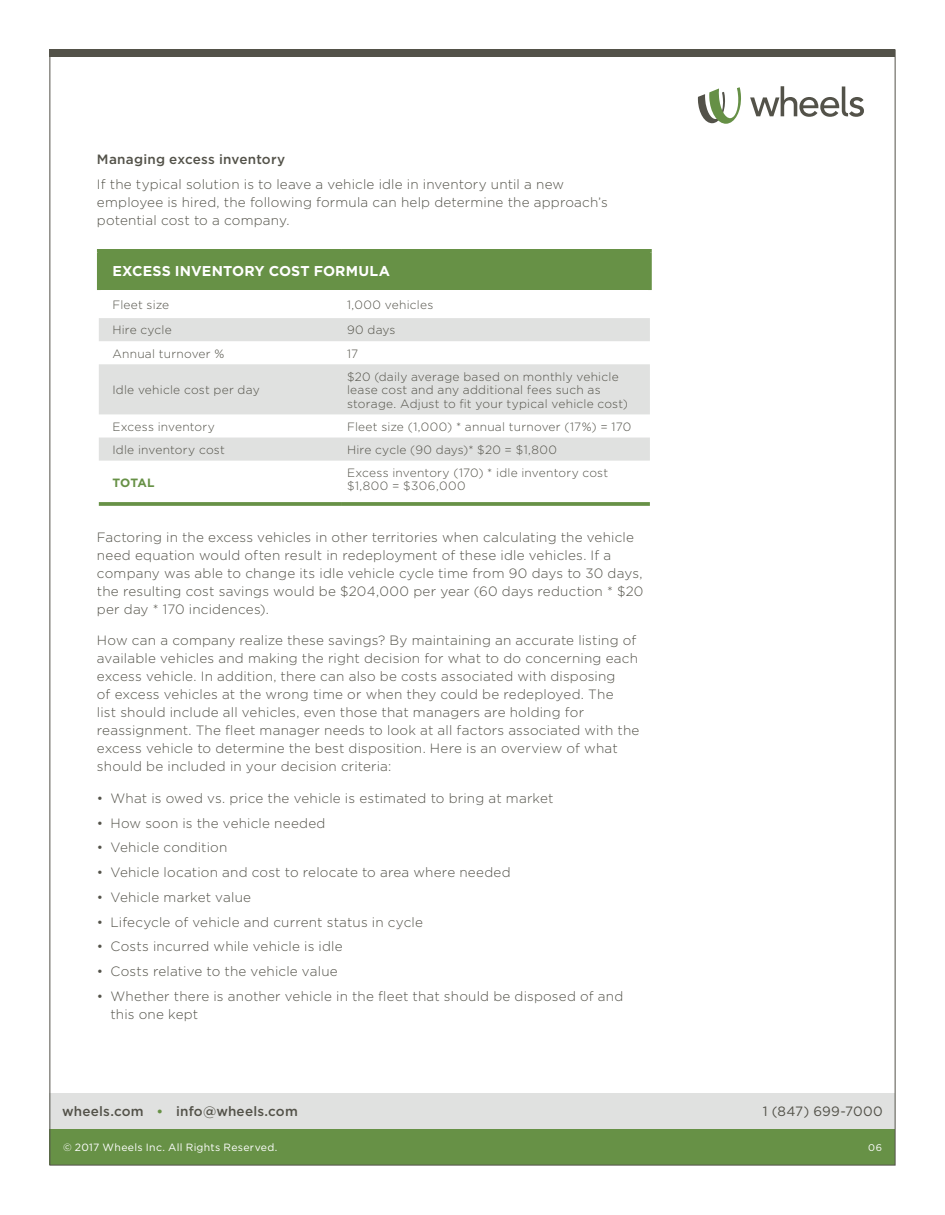
<style>
.page{position:relative;width:945px;height:1215px;background:#fff}
.page>*{position:absolute;margin:0;border:0;box-sizing:border-box;transform-origin:0 0}
.t1{font:700 14.25px "Gotham";letter-spacing:.005em;color:#fff}
.Body__No_Baseline{font:300 13.5px/18px "Gotham";letter-spacing:.015em;color:#535249}
.subhead_medium{font:500 13.5px "Gotham";letter-spacing:.015em;color:#535249}
.t2{font:13.5px "Gotham";letter-spacing:.025em;color:#535249}
.Table_Regular{font:300 12px/13.5px "Gotham";letter-spacing:.02em;color:#535249}
.Table_Bold{font:300 12px "Gotham";letter-spacing:.02em;color:#535249}
.Table_Regular-2{font:700 12px "Gotham";letter-spacing:.005em;color:#679146}
.t3{font:10.5px "Gotham";letter-spacing:.025em;color:#fff}
.t4{font:9.75px "Gotham";color:#fff}
</style>
<div class="page">
<div style="left:50px;top:1130px;width:846px;height:36px;background:#679146"></div>
<div style="left:50px;top:1094px;width:846px;height:36px;background:#e0e1e0"></div>
<div style="left:50px;top:50px;width:846px;height:7px;background:#535249"></div>
<svg style="left:750px;top:86px;width:114px;height:31px"></svg>
<svg style="left:698px;top:87px;width:43px;height:37px"></svg>
<div style="left:99px;top:251px;width:551px;height:39px;background:#679146"></div>
<svg style="left:99px;top:318px;width:551px;height:143px;fill:#e0e1e0"></svg>
<svg style="left:650px;top:253px;width:2px;height:37px"></svg>
<hr style="left:97px;top:249px;width:244px;height:4px;background:#679146">
<hr style="left:97px;top:253px;width:4px;height:37px;background:#679146">
<hr style="left:341px;top:249px;width:311px;height:4px;background:#679146">
<svg style="left:99px;top:502px;width:242px;height:4px"></svg>
<svg style="left:341px;top:502px;width:309px;height:4px"></svg>
<p class="subhead_medium" style="left:97px;top:150px;width:190px">Managing excess inventory</p>
<p class="Body__No_Baseline" style="left:97px;top:174px;width:512px">If the typical solution is to leave a vehicle idle in inventory until a new employee is hired, the following formula can help determine the approach’s potential cost to a company.</p>
<p class="t1" style="left:112px;top:261px;width:279px">EXCESS INVENTORY COST FORMULA</p>
<p class="Table_Bold" style="left:112px;top:297px;width:58px">Fleet size</p>
<p class="Table_Bold" style="left:347px;top:297px;width:88px">1,000 vehicles</p>
<p class="Table_Regular" style="left:112px;top:323px;width:61px">Hire cycle</p>
<p class="Table_Regular" style="left:347px;top:323px;width:50px">90 days</p>
<p class="Table_Regular" style="left:112px;top:346px;width:114px">Annual turnover %</p>
<p class="Table_Regular" style="left:347px;top:346px;width:13px">17</p>
<p class="Table_Regular" style="left:112px;top:383px;width:149px">Idle vehicle cost per day</p>
<p class="Table_Regular" style="left:347px;top:369px;width:283px">$20 (daily average based on monthly vehicle lease cost and any additional fees such as storage. Adjust to fit your typical vehicle cost)</p>
<p class="Table_Regular" style="left:112px;top:419px;width:104px">Excess inventory</p>
<p class="Table_Regular" style="left:347px;top:419px;width:286px">Fleet size (1,000) * annual turnover (17%) = 170</p>
<p class="Table_Regular" style="left:112px;top:443px;width:114px">Idle inventory cost</p>
<p class="Table_Regular" style="left:347px;top:443px;width:212px">Hire cycle (90 days)* $20 = $1,800</p>
<p class="Table_Regular-2" style="left:112px;top:475px;width:44px">TOTAL</p>
<p class="Table_Regular" style="left:347px;top:466px;width:263px">Excess inventory (170) * idle inventory cost $1,800 = $306,000</p>
<p class="Body__No_Baseline" style="left:97px;top:528px;width:548px">Factoring in the excess vehicles in other territories when calculating the vehicle need equation would often result in redeployment of these idle vehicles. If a company was able to change its idle vehicle cycle time from 90 days to 30 days, the resulting cost savings would be $204,000 per year (60 days reduction * $20 per day * 170 incidences).</p>
<p class="Body__No_Baseline" style="left:97px;top:631px;width:544px">How can a company realize these savings? By maintaining an accurate listing of available vehicles and making the right decision for what to do concerning each excess vehicle. In addition, there can also be costs associated with disposing<br>of excess vehicles at the wrong time or when they could be redeployed. The<br>list should include all vehicles, even those that managers are holding for reassignment. The fleet manager needs to look at all factors associated with the excess vehicle to determine the best disposition. Here is an overview of what should be included in your decision criteria:</p>
<p class="Body__No_Baseline" style="left:97px;top:789px;width:458px">• What is owed vs. price the vehicle is estimated to bring at market</p>
<p class="Body__No_Baseline" style="left:97px;top:813px;width:230px">• How soon is the vehicle needed</p>
<p class="Body__No_Baseline" style="left:97px;top:838px;width:132px">• Vehicle condition</p>
<p class="Body__No_Baseline" style="left:97px;top:863px;width:415px">• Vehicle location and cost to relocate to area where needed</p>
<p class="Body__No_Baseline" style="left:97px;top:888px;width:156px">• Vehicle market value</p>
<p class="Body__No_Baseline" style="left:97px;top:912px;width:328px">• Lifecycle of vehicle and current status in cycle</p>
<p class="Body__No_Baseline" style="left:97px;top:937px;width:247px">• Costs incurred while vehicle is idle</p>
<p class="Body__No_Baseline" style="left:97px;top:962px;width:242px">• Costs relative to the vehicle value</p>
<p class="Body__No_Baseline" style="left:110px;top:987px;width:514px;text-indent:-14px">• Whether there is another vehicle in the fleet that should be disposed of and this one kept</p>
<p class="subhead_medium" style="left:62px;top:1103px;width:237px">wheels.com <sup>●</sup> info@wheels.com</p>
<p class="t2" style="left:763px;top:1103px;width:121px">1 (847) 699-7000</p>
<p class="t4" style="left:868px;top:1141px;width:15px">06</p>
<p class="t3" style="left:63px;top:1141px;width:216px">© 2017 Wheels Inc. All Rights Reserved.</p>
</div>
